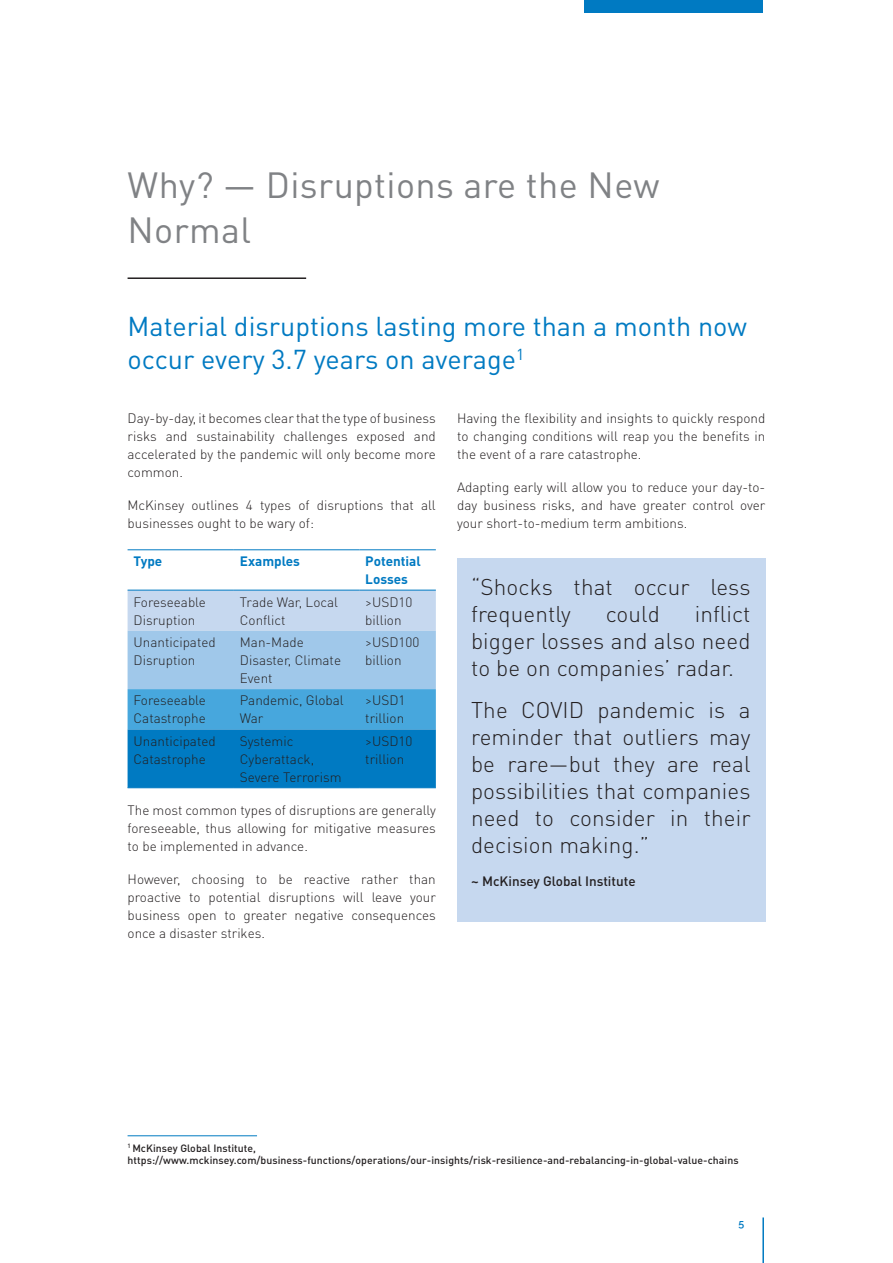
<style>
.page{position:relative;width:893px;height:1263px;background:#fff}
.page>*{position:absolute;margin:0;border:0;box-sizing:border-box;transform-origin:0 0}
.T2{font:36px/45px "DINOT";letter-spacing:.01em;color:#808285}
.T3{font:27px/33px "DINOT";color:#007ac2}
.t1{font:300 22.5px/27px "DINOT";letter-spacing:.005em;color:#231f20;text-align:justify}
.Table{font:300 13.5px/18px "DINOT";color:#231f20}
.Table-2{font:700 13.5px/18px "DINOT";color:#007ac2}
.t2{font:500 13.5px "DINOT";color:#231f20}
.Footnote{font:500 10.5px "DINOT";letter-spacing:.005em;color:#231f20}
.t3{font:600 10.5px "Raleway";color:#007ac2}
</style>
<div class="page">
<div style="left:457px;top:558px;width:308px;height:363px;background:#c6d8ef"></div>
<svg style="left:128px;top:550px;width:308px;height:237px"></svg>
<hr style="left:128px;top:549px;width:106px;height:1px;background:#007ac2">
<hr style="left:234px;top:549px;width:125px;height:1px;background:#007ac2">
<hr style="left:359px;top:549px;width:77px;height:1px;background:#007ac2">
<hr style="left:128px;top:590px;width:106px;height:1px;background:#007ac2">
<hr style="left:234px;top:590px;width:125px;height:1px;background:#007ac2">
<hr style="left:359px;top:590px;width:77px;height:1px;background:#007ac2">
<hr style="left:128px;top:787px;width:106px;height:1px;background:#007ac2">
<hr style="left:234px;top:787px;width:125px;height:1px;background:#007ac2">
<hr style="left:359px;top:787px;width:77px;height:1px;background:#007ac2">
<hr style="left:128px;top:1135px;width:129px;height:1px;background:#007ac2">
<hr style="left:128px;top:277px;width:178px;height:2px;background:#231f20">
<hr style="left:762px;top:1217px;width:2px;height:46px;background:#007ac2">
<div style="left:585px;top:0;width:178px;height:13px;background:#007ac2"></div>
<p class="T2" style="left:128px;top:161px;width:534px">Why? — Disruptions are the New<br>Normal</p>
<p class="T3" style="left:128px;top:308px;width:621px">Material disruptions lasting more than a month now occur every 3.7 years on average<sup>1</sup></p>
<p class="Table" style="left:128px;top:409px;width:310px;text-align:justify">Day-by-day, it becomes clear that the type of business risks and sustainability challenges exposed and accelerated by the pandemic will only become more common.</p>
<p class="Table" style="left:128px;top:496px;width:310px">McKinsey outlines 4 types of disruptions that all businesses ought to be wary of:</p>
<p class="Table-2" style="left:134px;top:552px;width:30px">Type</p>
<p class="Table-2" style="left:240px;top:552px;width:62px">Examples</p>
<p class="Table-2" style="left:365px;top:552px;width:57px">Potential<br>Losses</p>
<p class="Table" style="left:134px;top:592px;width:74px">Foreseeable<br>Disruption</p>
<p class="Table" style="left:240px;top:592px;width:100px">Trade War, Local<br>Conflict</p>
<p class="Table" style="left:365px;top:592px;width:49px">&gt;USD10 billion</p>
<p class="Table" style="left:134px;top:633px;width:84px">Unanticipated<br>Disruption</p>
<p class="Table" style="left:240px;top:633px;width:103px">Man-Made<br>Disaster, Climate<br>Event</p>
<p class="Table" style="left:365px;top:633px;width:56px">&gt;USD100 billion</p>
<p class="Table" style="left:134px;top:691px;width:74px">Foreseeable<br>Catastrophe</p>
<p class="Table" style="left:240px;top:691px;width:105px">Pandemic, Global<br>War</p>
<p class="Table" style="left:365px;top:691px;width:42px">&gt;USD1 trillion</p>
<p class="Table" style="left:134px;top:731px;width:84px">Unanticipated<br>Catastrophe</p>
<p class="Table" style="left:240px;top:731px;width:103px">Systemic<br>Cyberattack,<br>Severe Terrorism</p>
<p class="Table" style="left:365px;top:731px;width:49px">&gt;USD10 trillion</p>
<p class="Table" style="left:128px;top:801px;width:310px;text-align:justify">The most common types of disruptions are generally foreseeable, thus allowing for mitigative measures to be implemented in advance.</p>
<p class="Table" style="left:128px;top:870px;width:310px;text-align:justify">However, choosing to be reactive rather than proactive to potential disruptions will leave your business open to greater negative consequences once a disaster strikes.</p>
<p class="Table" style="left:457px;top:409px;width:310px;text-align:justify">Having the flexibility and insights to quickly respond to changing conditions will reap you the benefits in the event of a rare catastrophe.</p>
<p class="Table" style="left:457px;top:478px;width:310px;text-align:justify">Adapting early will allow you to reduce your day-to&shy;day business risks, and have greater control over your short-to-medium term ambitions.</p>
<p class="t1" style="left:471px;top:572px;width:281px">“Shocks that occur less frequently</p>
<p class="t1" style="left:471px;top:599px;width:281px;text-indent:224px">inflict bigger losses and also need to be on companies’ radar.</p>
<p class="t1" style="left:471px;top:695px;width:281px">The COVID pandemic is a reminder that outliers may be rare—but they are real possibilities that companies need to consider in their decision making.”</p>
<p class="t2" style="left:471px;top:872px;width:166px">~ McKinsey Global Institute</p>
<p class="t1" style="left:606px;top:599px;width:56px">could</p>
<p class="Footnote" style="left:128px;top:1141px;width:130px"><sup>1</sup> McKinsey Global Institute,</p>
<p class="Footnote" style="left:128px;top:1153px;width:612px">https://www.mckinsey.com/business-functions/operations/our-insights/risk-resilience-and-rebalancing-in-global-value-chains</p>
<p class="t3" style="left:739px;top:1217px;width:7px">5</p>
</div>
